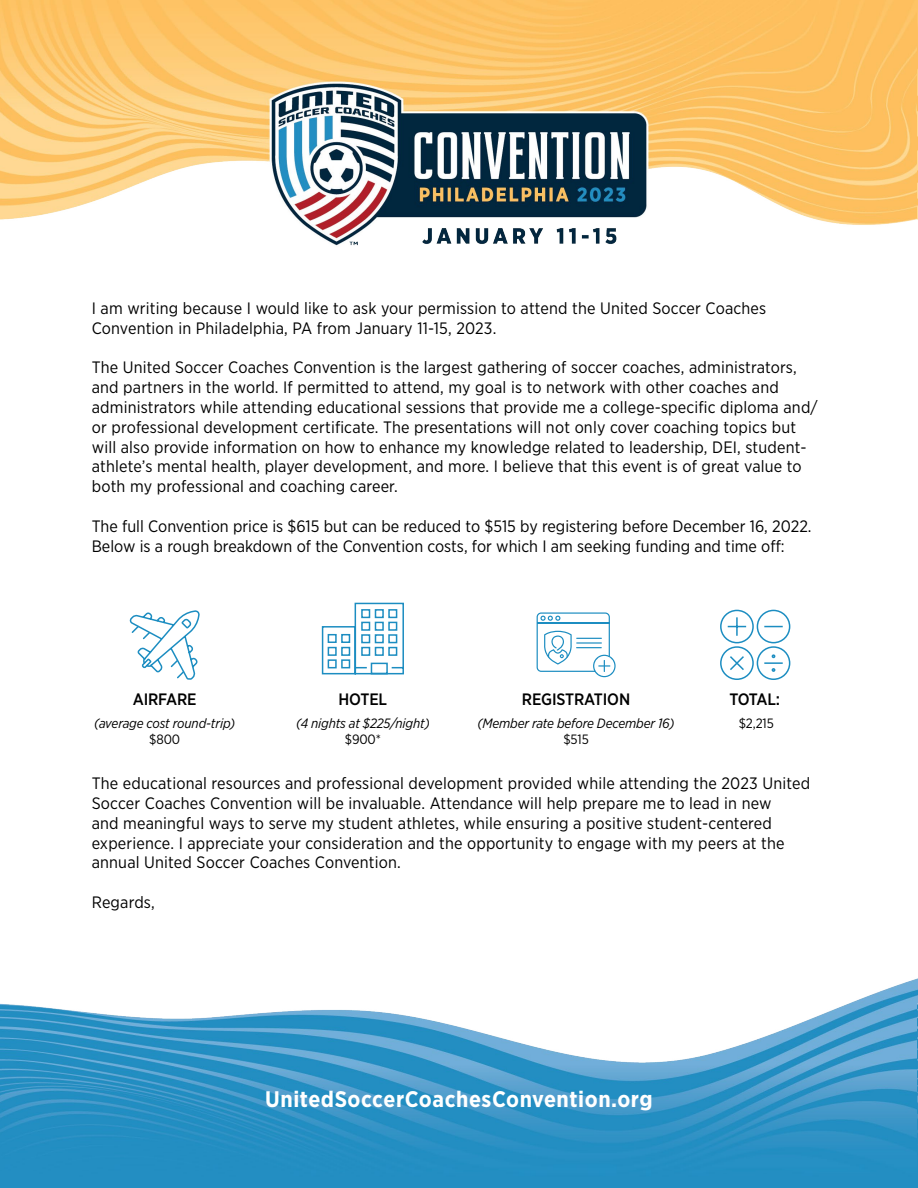
<style>
.page{position:relative;width:918px;height:1188px;background:#fff}
.page>*{position:absolute;margin:0;border:0;box-sizing:border-box;transform-origin:0 0}
.t1{font:700 22.5px "Gotham Narrow";letter-spacing:.025em;color:#fff}
.t2{font:16.5px/19.8px "Gotham Narrow";letter-spacing:.01em;color:#000}
.t3{font:500 16.5px "Gotham Narrow";letter-spacing:-.01em;color:#000}
.t4{font:italic 13.5px "Gotham Narrow";letter-spacing:-.01em;color:#000}
.t5{font:13.5px "Gotham Narrow";letter-spacing:-.01em;color:#000}
</style>
<div class="page">
<img style="left:0;top:0;width:917px;height:1188px">
<img style="left:917px;top:0;width:1px;height:1188px">
<svg style="left:321px;top:602px;width:84px;height:73px"></svg>
<svg style="left:129px;top:609px;width:72px;height:72px"></svg>
<svg style="left:719px;top:609px;width:72px;height:72px"></svg>
<svg style="left:537px;top:612px;width:79px;height:65px"></svg>
<p class="t2" style="left:92px;top:298px;width:676px">I am writing because I would like to ask your permission to attend the United Soccer Coaches<br>Convention in Philadelphia, PA from January 11-15, 2023.</p>
<p class="t2" style="left:92px;top:357px;width:728px">The United Soccer Coaches Convention is the largest gathering of soccer coaches, administrators, and partners in the world. If permitted to attend, my goal is to network with other coaches and administrators while attending educational sessions that provide me a college-specific diploma and/ or professional development certificate. The presentations will not only cover coaching topics but will also provide information on how to enhance my knowledge related to leadership, DEI, student&shy;athlete’s mental health, player development, and more. I believe that this event is of great value to both my professional and coaching career.</p>
<p class="t2" style="left:92px;top:516px;width:721px">The full Convention price is $615 but can be reduced to $515 by registering before December 16, 2022.<br>Below is a rough breakdown of the Convention costs, for which I am seeking funding and time off:</p>
<p class="t3" style="left:133px;top:689px;width:65px">AIRFARE</p>
<p class="t4" style="left:94px;top:715px;width:143px">(average cost round-trip)</p>
<p class="t5" style="left:149px;top:731px;width:32px">$800</p>
<p class="t3" style="left:339px;top:689px;width:50px">HOTEL</p>
<p class="t4" style="left:296px;top:715px;width:135px">(4 nights at $225/night)</p>
<p class="t5" style="left:345px;top:731px;width:38px">$900*</p>
<p class="t3" style="left:522px;top:689px;width:110px">REGISTRATION</p>
<p class="t4" style="left:478px;top:715px;width:199px">(Member rate before December 16)</p>
<p class="t5" style="left:563px;top:731px;width:27px">$515</p>
<p class="t3" style="left:729px;top:689px;width:52px">TOTAL:</p>
<p class="t5" style="left:739px;top:715px;width:37px">$2,215</p>
<p class="t2" style="left:92px;top:773px;width:720px">The educational resources and professional development provided while attending the 2023 United Soccer Coaches Convention will be invaluable. Attendance will help prepare me to lead in new<br>and meaningful ways to serve my student athletes, while ensuring a positive student-centered experience. I appreciate your consideration and the opportunity to engage with my peers at the annual United Soccer Coaches Convention.</p>
<p class="t2" style="left:92px;top:892px;width:65px">Regards,</p>
<h1 class="t1" style="left:265px;top:1085px;width:389px">UnitedSoccerCoachesConvention.org</h1>
</div>
